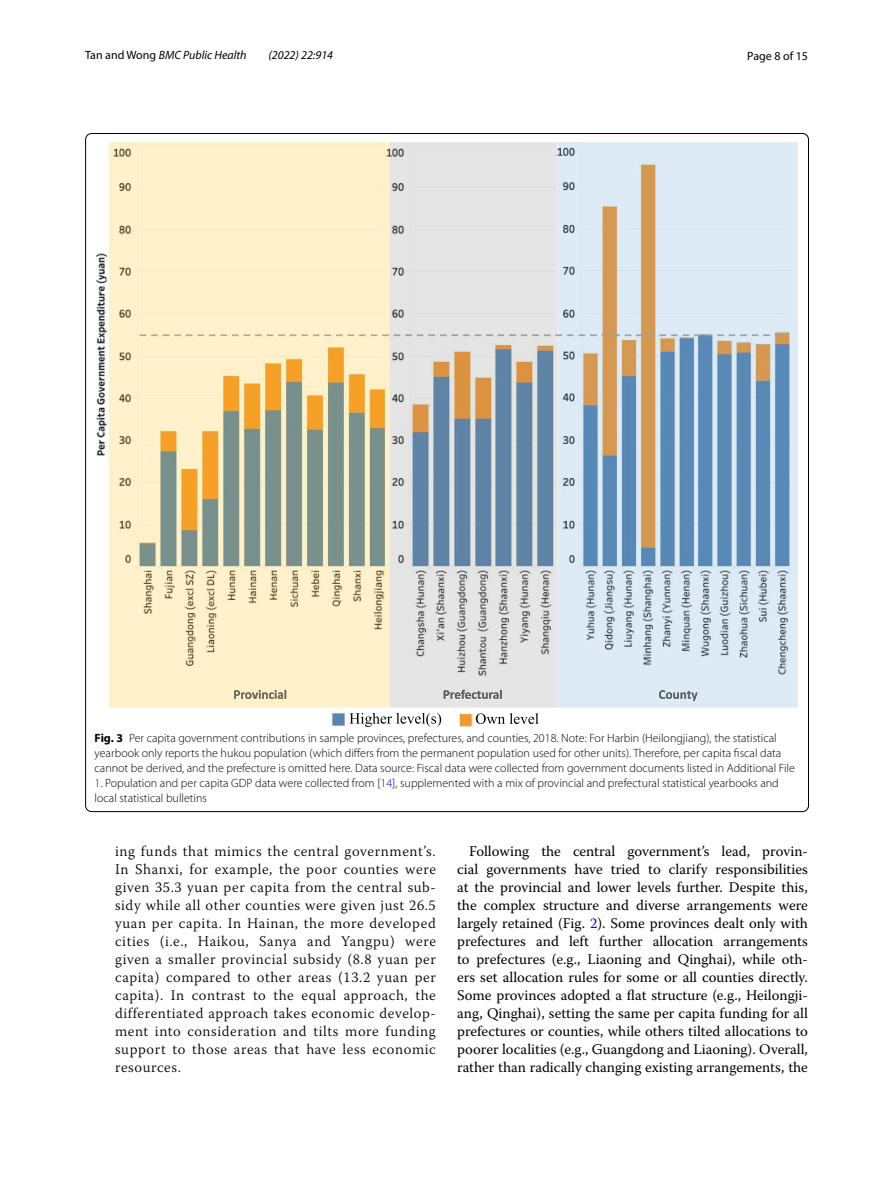
<style>
.page{position:relative;width:893px;height:1187px;background:#fff}
.page>*{position:absolute;margin:0;border:0;box-sizing:border-box;transform-origin:0 0}
.t1{font:14.7px/18px "Warnock Pro";color:#000;text-align:justify}
.t2{font:300 14.7px/18px "Warnock Pro";letter-spacing:.04em;color:#000;text-align:justify}
.t3{font:300 12px/15px "Myriad Pro";color:#000}
.t4{font:italic 12px "Myriad Pro";color:#000}
.t5{font:12px "Myriad Pro";color:#000}
.s1{font-style:normal}
.s2{font-weight:700}
.s3{color:#00f}
</style>
<div class="page">
<img style="left:97px;top:142px;width:700px;height:584px">
<svg style="left:234px;top:689px;width:52px;height:10px"></svg>
<svg style="left:444px;top:689px;width:58px;height:10px"></svg>
<svg style="left:659px;top:690px;width:38px;height:11px"></svg>
<svg style="left:349px;top:712px;width:92px;height:14px"></svg>
<svg style="left:476px;top:713px;width:63px;height:11px"></svg>
<p class="t4" style="left:85px;top:48px;width:163px"><span class="s1">Tan and Wong</span> BMC Public Health</p>
<p class="t4" style="left:268px;top:48px;width:66px">(2022) 22:914</p>
<p class="t5" style="left:747px;top:48px;width:62px">Page 8 of 15</p>
<p class="t3" style="left:95px;top:730px;width:702px"><span class="s2">Fig. 3</span> Per capita government contributions in sample provinces, prefectures, and counties, 2018. Note: For Harbin (Heilongjiang), the statistical yearbook only reports the hukou population (which differs from the permanent population used for other units). Therefore, per capita fiscal data cannot be derived, and the prefecture is omitted here. Data source: Fiscal data were collected from government documents listed in Additional File</p>
<p class="t3" style="left:95px;top:775px;width:686px"><span class="s3">1</span>. Population and per capita GDP data were collected from [<span class="s3">14</span>], supplemented with a mix of provincial and prefectural statistical yearbooks and local statistical bulletins</p>
<p class="t2" style="left:115px;top:842px;width:322px">ing funds that mimics the central government’s.<br>In Shanxi, for example, the poor counties were given 35.3 yuan per capita from the central sub&shy;sidy while all other counties were given just 26.5 yuan per capita. In Hainan, the more developed cities (i.e., Haikou, Sanya and Yangpu) were given a smaller provincial subsidy (8.8 yuan per capita) compared to other areas (13.2 yuan per capita). In contrast to the equal approach, the differentiated approach takes economic develop&shy;ment into consideration and tilts more funding support to those areas that have less economic resources.</p>
<p class="t1" style="left:457px;top:842px;width:352px;text-indent:12px">Following the central government’s lead, provin&shy;cial governments have tried to clarify responsibilities at the provincial and lower levels further. Despite this, the complex structure and diverse arrangements were largely retained (Fig. <span class="s3">2</span>). Some provinces dealt only with prefectures and left further allocation arrangements to prefectures (e.g., Liaoning and Qinghai), while oth&shy;ers set allocation rules for some or all counties directly.<br>Some provinces adopted a flat structure (e.g., Heilongji&shy;ang, Qinghai), setting the same per capita funding for all prefectures or counties, while others tilted allocations to poorer localities (e.g., Guangdong and Liaoning). Overall, rather than radically changing existing arrangements, the</p>
</div>
